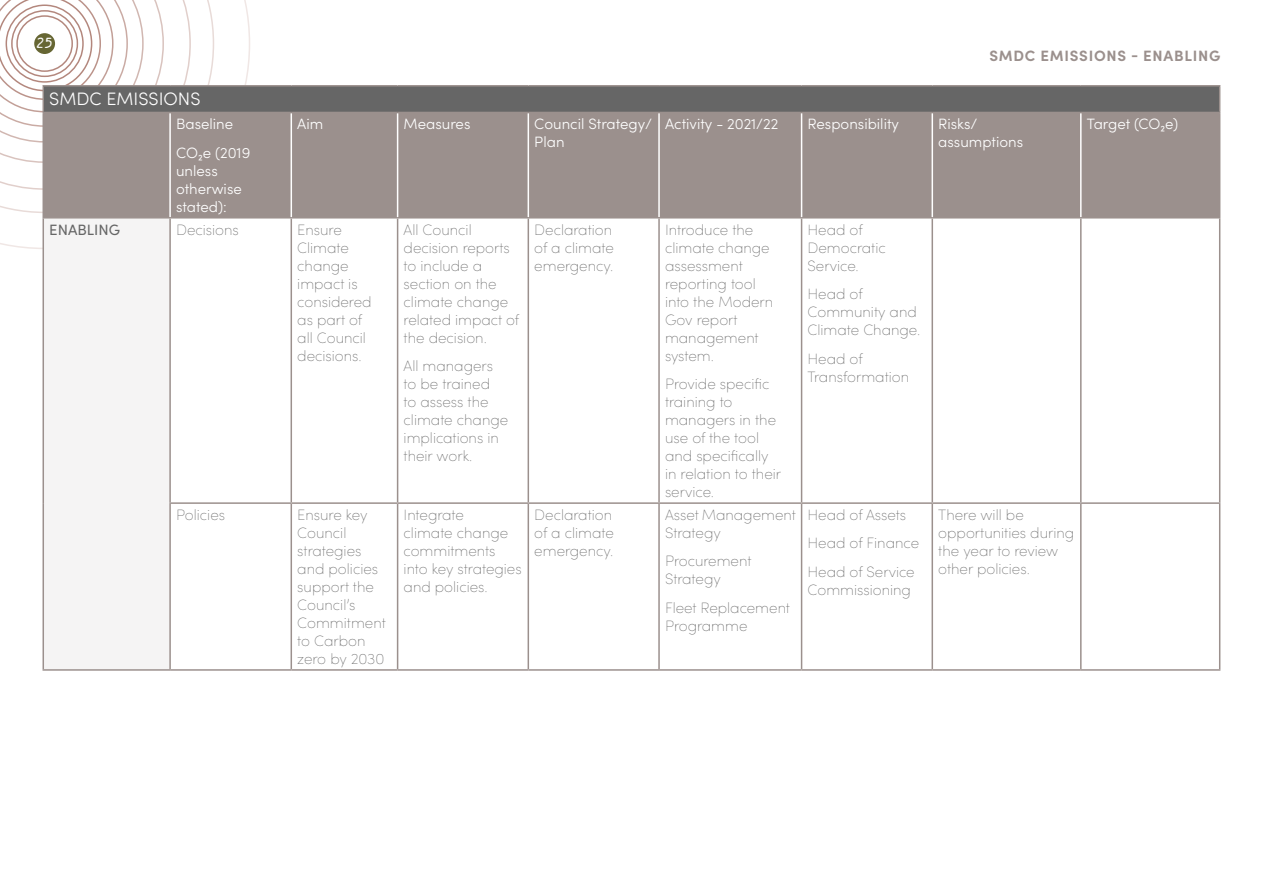
<style>
.page{position:relative;width:1263px;height:893px;background:#fff}
.page>*{position:absolute;margin:0;border:0;box-sizing:border-box;transform-origin:0 0}
.Table_text{font:300 18px "Sofia Pro";color:#fff}
.Table_text-2{font:200 15px/18px "Sofia Pro";color:#666}
.Baseline{font:300 15px/18px "Sofia Pro";color:#fff}
.Contents_entries{font:700 15px "Sofia Pro";letter-spacing:.05em;color:#9b908d}
.Table_text-3{font:15px "Sofia Pro";color:#666}
.t1{font:13.5px "Chainprinter";color:#fff}
</style>
<div class="page">
<svg style="left:0;top:0;width:250px;height:249px"></svg>
<div style="left:43px;top:86px;width:1177px;height:26px;background:#666"></div>
<div style="left:44px;top:113px;width:1175px;height:104px;background:#9b908d"></div>
<div style="left:43px;top:218px;width:127px;height:452px;background:#f5f4f4"></div>
<svg style="left:171px;top:219px;width:911px;height:450px"></svg>
<hr style="left:169px;top:113px;width:2px;height:104px;background:#fff">
<hr style="left:291px;top:113px;width:1px;height:104px;background:#fff">
<hr style="left:397px;top:113px;width:1px;height:104px;background:#fff">
<hr style="left:528px;top:113px;width:1px;height:104px;background:#fff">
<hr style="left:658px;top:113px;width:2px;height:104px;background:#fff">
<hr style="left:801px;top:113px;width:1px;height:104px;background:#fff">
<hr style="left:931px;top:113px;width:2px;height:104px;background:#fff">
<hr style="left:1080px;top:113px;width:1px;height:104px;background:#fff">
<hr style="left:291px;top:219px;width:1px;height:283px;background:#9b908d">
<hr style="left:397px;top:219px;width:1px;height:283px;background:#9b908d">
<hr style="left:528px;top:219px;width:1px;height:283px;background:#9b908d">
<hr style="left:658px;top:219px;width:2px;height:283px;background:#9b908d">
<hr style="left:801px;top:219px;width:1px;height:283px;background:#9b908d">
<hr style="left:931px;top:219px;width:2px;height:283px;background:#9b908d">
<hr style="left:1080px;top:219px;width:1px;height:283px;background:#9b908d">
<hr style="left:1219px;top:219px;width:1px;height:283px;background:#9b908d">
<hr style="left:169px;top:502px;width:122px;height:2px;background:#9b908d">
<hr style="left:291px;top:502px;width:107px;height:2px;background:#9b908d">
<hr style="left:291px;top:504px;width:1px;height:165px;background:#9b908d">
<hr style="left:398px;top:502px;width:130px;height:2px;background:#9b908d">
<hr style="left:397px;top:504px;width:1px;height:165px;background:#9b908d">
<hr style="left:528px;top:502px;width:131px;height:2px;background:#9b908d">
<hr style="left:528px;top:504px;width:1px;height:165px;background:#9b908d">
<hr style="left:659px;top:502px;width:142px;height:2px;background:#9b908d">
<hr style="left:658px;top:504px;width:2px;height:165px;background:#9b908d">
<hr style="left:801px;top:502px;width:131px;height:2px;background:#9b908d">
<hr style="left:801px;top:504px;width:1px;height:165px;background:#9b908d">
<hr style="left:932px;top:502px;width:149px;height:2px;background:#9b908d">
<hr style="left:931px;top:504px;width:2px;height:165px;background:#9b908d">
<hr style="left:1081px;top:502px;width:139px;height:2px;background:#9b908d">
<hr style="left:1080px;top:504px;width:1px;height:165px;background:#9b908d">
<hr style="left:1219px;top:504px;width:1px;height:165px;background:#9b908d">
<svg style="left:0;top:0;width:191px;height:190px"></svg>
<hr style="left:170px;top:85px;width:121px;height:2px;background:#9b908d">
<hr style="left:291px;top:85px;width:107px;height:2px;background:#9b908d">
<hr style="left:398px;top:85px;width:130px;height:2px;background:#9b908d">
<hr style="left:528px;top:85px;width:131px;height:2px;background:#9b908d">
<hr style="left:659px;top:85px;width:142px;height:2px;background:#9b908d">
<hr style="left:801px;top:85px;width:131px;height:2px;background:#9b908d">
<hr style="left:932px;top:85px;width:149px;height:2px;background:#9b908d">
<hr style="left:1081px;top:85px;width:139px;height:2px;background:#9b908d">
<svg style="left:1219px;top:87px;width:1px;height:25px"></svg>
<hr style="left:43px;top:112px;width:127px;height:1px;background:#9b908d">
<hr style="left:170px;top:112px;width:121px;height:1px;background:#9b908d">
<hr style="left:291px;top:112px;width:107px;height:1px;background:#9b908d">
<hr style="left:398px;top:112px;width:130px;height:1px;background:#9b908d">
<hr style="left:528px;top:112px;width:131px;height:1px;background:#9b908d">
<hr style="left:659px;top:112px;width:142px;height:1px;background:#9b908d">
<hr style="left:801px;top:112px;width:131px;height:1px;background:#9b908d">
<hr style="left:932px;top:112px;width:149px;height:1px;background:#9b908d">
<hr style="left:1081px;top:112px;width:139px;height:1px;background:#9b908d">
<hr style="left:43px;top:113px;width:1px;height:104px;background:#9b908d">
<hr style="left:43px;top:217px;width:127px;height:2px;background:#9b908d">
<hr style="left:170px;top:217px;width:121px;height:2px;background:#9b908d">
<hr style="left:291px;top:217px;width:107px;height:2px;background:#9b908d">
<hr style="left:398px;top:217px;width:130px;height:2px;background:#9b908d">
<hr style="left:528px;top:217px;width:131px;height:2px;background:#9b908d">
<hr style="left:659px;top:217px;width:142px;height:2px;background:#9b908d">
<hr style="left:801px;top:217px;width:131px;height:2px;background:#9b908d">
<hr style="left:932px;top:217px;width:149px;height:2px;background:#9b908d">
<hr style="left:1081px;top:217px;width:139px;height:2px;background:#9b908d">
<hr style="left:43px;top:669px;width:127px;height:2px;background:#9b908d">
<hr style="left:170px;top:669px;width:121px;height:2px;background:#9b908d">
<hr style="left:291px;top:669px;width:107px;height:2px;background:#9b908d">
<hr style="left:398px;top:669px;width:130px;height:2px;background:#9b908d">
<hr style="left:528px;top:669px;width:131px;height:2px;background:#9b908d">
<hr style="left:659px;top:669px;width:142px;height:2px;background:#9b908d">
<hr style="left:801px;top:669px;width:131px;height:2px;background:#9b908d">
<hr style="left:932px;top:669px;width:149px;height:2px;background:#9b908d">
<hr style="left:1081px;top:669px;width:139px;height:2px;background:#9b908d">
<hr style="left:43px;top:219px;width:1px;height:284px;background:#9b908d">
<hr style="left:169px;top:219px;width:2px;height:283px;background:#9b908d">
<hr style="left:43px;top:503px;width:1px;height:166px;background:#9b908d">
<hr style="left:169px;top:504px;width:2px;height:165px;background:#9b908d">
<hr style="left:1219px;top:113px;width:1px;height:104px;background:#9b908d">
<p class="t1" style="left:35px;top:35px;width:20px">25</p>
<p class="Table_text" style="left:49px;top:85px;width:153px">SMDC EMISSIONS</p>
<p class="Baseline" style="left:176px;top:114px;width:59px">Baseline</p>
<p class="Baseline" style="left:176px;top:143px;width:76px">CO2e (2019 unless otherwise stated):</p>
<h1 class="Contents_entries" style="left:989px;top:44px;width:232px">SMDC EMISSIONS - ENABLING</h1>
<p class="Baseline" style="left:297px;top:114px;width:27px">Aim</p>
<p class="Baseline" style="left:404px;top:114px;width:68px">Measures</p>
<p class="Baseline" style="left:534px;top:114px;width:119px">Council Strategy/<br>Plan</p>
<p class="Baseline" style="left:665px;top:114px;width:115px">Activity - 2021/22</p>
<p class="Baseline" style="left:807px;top:114px;width:93px">Responsibility</p>
<p class="Baseline" style="left:938px;top:114px;width:86px">Risks/ assumptions</p>
<p class="Baseline" style="left:1087px;top:114px;width:93px">Target (CO2e)</p>
<p class="Table_text-3" style="left:49px;top:218px;width:72px">ENABLING</p>
<p class="Table_text-2" style="left:176px;top:220px;width:64px">Decisions</p>
<p class="Table_text-2" style="left:297px;top:220px;width:76px">Ensure<br>Climate change impact is considered as part of all Council decisions.</p>
<p class="Table_text-2" style="left:404px;top:220px;width:117px">All Council decision reports to include a section on the climate change related impact of the decision.</p>
<p class="Table_text-2" style="left:404px;top:356px;width:106px">All managers to be trained<br>to assess the climate change implications in their work.</p>
<p class="Table_text-2" style="left:534px;top:220px;width:81px;text-align:justify">Declaration of a climate emergency.</p>
<p class="Table_text-2" style="left:665px;top:220px;width:110px">Introduce the climate change assessment reporting tool into the Modern<br>Gov report management system.</p>
<p class="Table_text-2" style="left:665px;top:374px;width:118px">Provide specific training to managers in the use of the tool and specifically in relation to their service.</p>
<p class="Table_text-2" style="left:176px;top:505px;width:51px">Policies</p>
<p class="Table_text-2" style="left:297px;top:505px;width:90px">Ensure key<br>Council strategies and policies support the<br>Council’s<br>Commitment to Carbon zero by 2030</p>
<p class="Table_text-2" style="left:404px;top:505px;width:120px">Integrate<br>climate change commitments into key strategies and policies.</p>
<p class="Table_text-2" style="left:534px;top:505px;width:81px;text-align:justify">Declaration of a climate emergency.</p>
<p class="Table_text-2" style="left:665px;top:505px;width:132px">Asset Management<br>Strategy</p>
<p class="Table_text-2" style="left:665px;top:551px;width:88px">Procurement<br>Strategy</p>
<p class="Table_text-2" style="left:665px;top:598px;width:127px">Fleet Replacement<br>Programme</p>
<p class="Table_text-2" style="left:807px;top:220px;width:80px">Head of<br>Democratic<br>Service.</p>
<p class="Table_text-2" style="left:807px;top:284px;width:114px">Head of<br>Community and<br>Climate Change.</p>
<p class="Table_text-2" style="left:807px;top:349px;width:103px">Head of<br>Transformation</p>
<p class="Table_text-2" style="left:807px;top:505px;width:100px">Head of Assets</p>
<p class="Table_text-2" style="left:807px;top:533px;width:113px">Head of Finance</p>
<p class="Table_text-2" style="left:807px;top:562px;width:109px">Head of Service<br>Commissioning</p>
<p class="Table_text-2" style="left:938px;top:505px;width:137px">There will be opportunities during the year to review other policies.</p>
</div>
